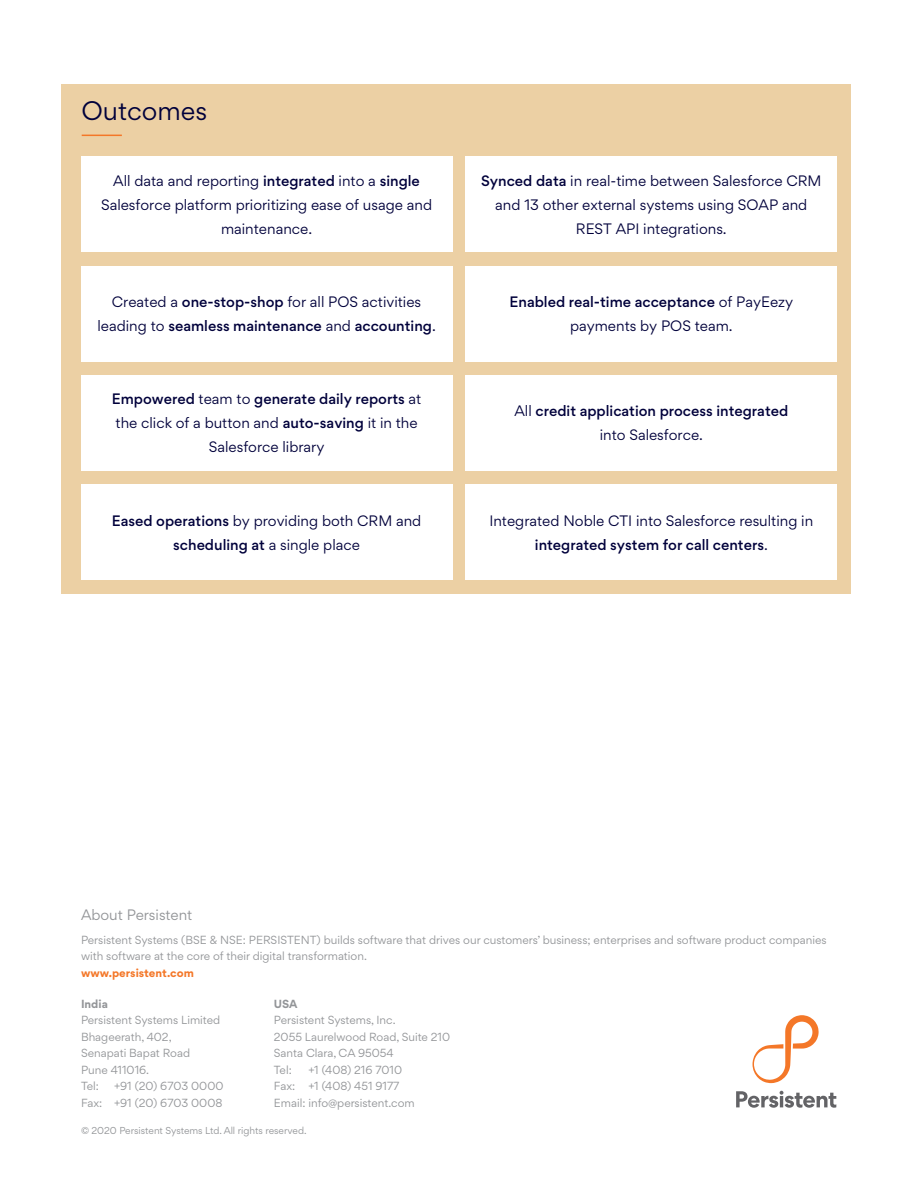
<style>
.page{position:relative;width:918px;height:1188px;background:#fff}
.page>*{position:absolute;margin:0;border:0;box-sizing:border-box;transform-origin:0 0}
.t1{font:24px "Gordita";color:#00003b}
.Body_Copy{font:13.5px/24px "Gordita";color:#00003b;text-align:center}
.Body_Copy-2{font:500 13.5px/24px "Gordita";color:#00003b;text-align:center}
.t2{font:13.5px "Gordita";color:#939598}
.t3{font:10.5px/16.5px "Gordita";color:#939598}
.t4{font:700 10.5px "Gordita";color:#f47728}
.t5{font:700 10.5px "Gordita";color:#939598}
.t6{font:9px "Gordita";color:#939598}
.s1{font-weight:500}
.s2{font-weight:400}
</style>
<div class="page">
<svg style="left:753px;top:1015px;width:66px;height:68px"></svg>
<svg style="left:736px;top:1091px;width:100px;height:17px"></svg>
<div style="left:61px;top:85px;width:789px;height:509px;background:#ecd0a4"></div>
<hr style="left:82px;top:135px;width:39px;height:1px;background:#f47728">
<div style="left:81px;top:157px;width:371px;height:95px;background:#fff"></div>
<div style="left:81px;top:266px;width:371px;height:95px;background:#fff"></div>
<div style="left:81px;top:375px;width:371px;height:96px;background:#fff"></div>
<div style="left:81px;top:485px;width:371px;height:95px;background:#fff"></div>
<div style="left:466px;top:157px;width:371px;height:95px;background:#fff"></div>
<div style="left:466px;top:266px;width:371px;height:95px;background:#fff"></div>
<div style="left:466px;top:375px;width:371px;height:96px;background:#fff"></div>
<div style="left:466px;top:485px;width:371px;height:95px;background:#fff"></div>
<h2 class="t1" style="left:81px;top:93px;width:127px">Outcomes</h2>
<p class="Body_Copy" style="left:101px;top:169px;width:333px">All data and reporting <span class="s1">integrated</span> into a <span class="s1">single<br></span>Salesforce platform prioritizing ease of usage and maintenance.</p>
<p class="Body_Copy-2" style="left:97px;top:290px;width:340px"><span class="s2">Created a</span> one-stop-shop <span class="s2">for all POS activities leading to</span> seamless maintenance <span class="s2">and</span> accounting<span class="s2">.</span></p>
<p class="Body_Copy" style="left:112px;top:387px;width:311px"><span class="s1">Empowered</span> team to <span class="s1">generate daily reports</span> at the click of a button and <span class="s1">auto-saving</span> it in the<br>Salesforce library</p>
<p class="Body_Copy" style="left:112px;top:508px;width:311px"><span class="s1">Eased operations</span> by providing both CRM and <span class="s1">scheduling at</span> a single place</p>
<p class="Body_Copy" style="left:481px;top:169px;width:342px"><span class="s1">Synced data</span> in real-time between Salesforce CRM and 13 other external systems using SOAP and<br>REST API integrations.</p>
<p class="Body_Copy" style="left:510px;top:290px;width:285px"><span class="s1">Enabled real-time acceptance</span> of PayEezy payments by POS team.</p>
<p class="Body_Copy-2" style="left:514px;top:399px;width:275px"><span class="s2">All</span> credit application process integrated <span class="s2">into Salesforce.</span></p>
<p class="Body_Copy" style="left:489px;top:508px;width:325px">Integrated Noble CTI into Salesforce resulting in <span class="s1">integrated system for call centers</span>.</p>
<p class="t2" style="left:81px;top:905px;width:113px">About Persistent</p>
<p class="t3" style="left:81px;top:931px;width:747px">Persistent Systems (BSE &amp; NSE: PERSISTENT) builds software that drives our customers’ business; enterprises and software product companies with software at the core of their digital transformation.</p>
<p class="t4" style="left:81px;top:964px;width:115px">www.persistent.com</p>
<p class="t5" style="left:81px;top:995px;width:28px">India</p>
<p class="t3" style="left:81px;top:1012px;width:141px">Persistent Systems Limited</p>
<p class="t3" style="left:81px;top:1028px;width:92px">Bhageerath, 402,</p>
<p class="t3" style="left:81px;top:1045px;width:111px">Senapati Bapat Road</p>
<p class="t3" style="left:81px;top:1061px;width:70px">Pune 411016.</p>
<p class="t3" style="left:81px;top:1078px;width:19px">Tel:</p>
<p class="t3" style="left:114px;top:1078px;width:111px">+91 (20) 6703 0000</p>
<p class="t3" style="left:81px;top:1094px;width:143px">Fax: +91 (20) 6703 0008</p>
<p class="t5" style="left:274px;top:995px;width:25px">USA</p>
<p class="t3" style="left:274px;top:1012px;width:123px">Persistent Systems, Inc.</p>
<p class="t3" style="left:274px;top:1028px;width:178px">2055 Laurelwood Road, Suite 210</p>
<p class="t3" style="left:274px;top:1045px;width:121px">Santa Clara, CA 95054</p>
<p class="t3" style="left:274px;top:1061px;width:19px">Tel:</p>
<p class="t3" style="left:308px;top:1061px;width:95px">+1 (408) 216 7010</p>
<p class="t3" style="left:274px;top:1078px;width:127px">Fax: +1 (408) 451 9177</p>
<p class="t3" style="left:274px;top:1094px;width:142px">Email: info@persistent.com</p>
<p class="t6" style="left:81px;top:1124px;width:227px">© 2020 Persistent Systems Ltd. All rights reserved.</p>
</div>
